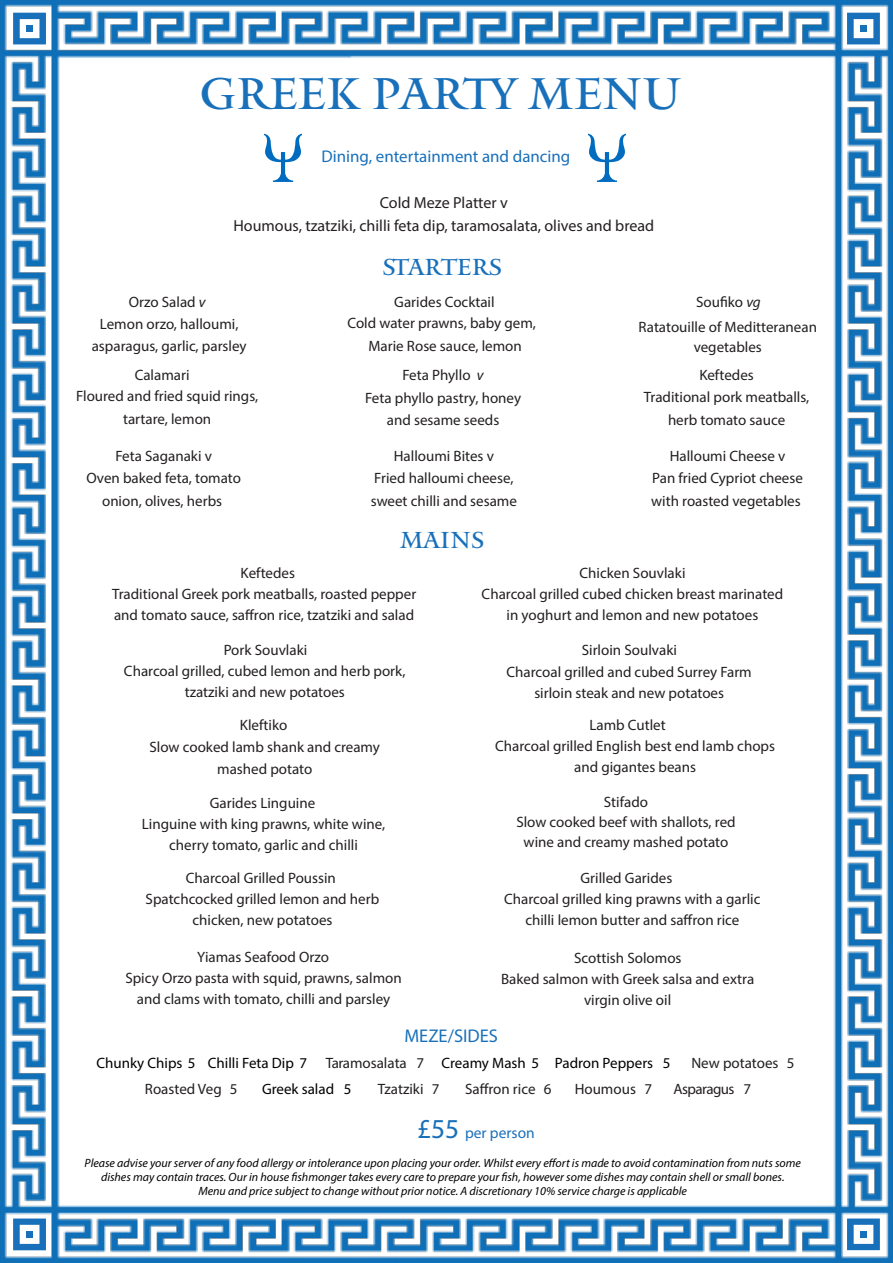
<style>
.page{position:relative;width:893px;height:1263px;background:#fff}
.page>*{position:absolute;margin:0;border:0;box-sizing:border-box;transform-origin:0 0}
.t1{font:43.95px "Mantinia";color:#1970ba}
.t2{font:22.95px "Mantinia";color:#1970ba}
.t3{font:18.45px "Myriad Pro";color:#1970ba}
.t4{font:16.95px "Myriad Pro";color:#1970ba}
.t5{font:16.05px/23.4px "Myriad Pro";color:#231f20;text-align:center}
.t6{font:15.45px "Myriad Pro";color:#1970ba}
.t7{font:15px/22.5px "Myriad Pro";color:#231f20;text-align:center}
.t8{font:15px "Myriad Pro";color:#000}
.t9{font:15px "Myriad Pro";letter-spacing:-.04em;color:#231f20}
.t10{font:italic 12px/14.4px "Myriad Pro";color:#000;text-align:center}
.s1{font-style:italic}
.s2{font-size:27.45px}
</style>
<div class="page">
<img style="left:0;top:0;width:893px;height:1263px">
<svg style="left:847px;top:13px;width:33px;height:31px"></svg>
<div style="left:860px;top:25px;width:7px;height:7px;background:#1970ba"></div>
<svg style="left:847px;top:1218px;width:33px;height:32px"></svg>
<div style="left:860px;top:1231px;width:7px;height:6px;background:#1970ba"></div>
<svg style="left:13px;top:1218px;width:33px;height:32px"></svg>
<div style="left:26px;top:1231px;width:7px;height:6px;background:#1970ba"></div>
<svg style="left:13px;top:13px;width:33px;height:31px"></svg>
<div style="left:26px;top:25px;width:7px;height:7px;background:#1970ba"></div>
<svg style="left:264px;top:134px;width:38px;height:48px"></svg>
<svg style="left:588px;top:134px;width:38px;height:48px"></svg>
<h1 class="t1" style="left:200px;top:66px;width:483px">GREEK PARTY MENU</h1>
<p class="t4" style="left:321px;top:146px;width:250px">Dining, entertainment and dancing</p>
<p class="t5" style="left:233px;top:190px;width:422px">Cold Meze Platter v<br>Houmous, tzatziki, chilli feta dip, taramosalata, olives and bread</p>
<p class="t7" style="left:92px;top:291px;width:156px;line-height:22px">Orzo Salad <span class="s1">v<br></span>Lemon orzo, halloumi, asparagus, garlic, parsley</p>
<p class="t7" style="left:135px;top:363px;width:56px">Calamari</p>
<p class="t7" style="left:76px;top:385px;width:184px">Floured and fried squid rings,</p>
<p class="t7" style="left:123px;top:407px;width:90px">tartare, lemon</p>
<p class="t7" style="left:86px;top:444px;width:156px">Feta Saganaki v<br>Oven baked feta, tomato onion, olives, herbs</p>
<h2 class="t2" style="left:383px;top:253px;width:121px">STARTERS</h2>
<p class="t7" style="left:348px;top:291px;width:190px;line-height:21.1px">Garides Cocktail<br>Cold water prawns, baby gem,</p>
<p class="t7" style="left:368px;top:335px;width:155px">Marie Rose sauce, lemon</p>
<p class="t7" style="left:365px;top:364px;width:158px">Feta Phyllo <span class="s1">v<br></span>Feta phyllo pastry, honey and sesame seeds</p>
<p class="t7" style="left:371px;top:444px;width:148px">Halloumi Bites v<br>Fried halloumi cheese, sweet chilli and sesame</p>
<h2 class="t2" style="left:400px;top:525px;width:86px">MAINS</h2>
<p class="t7" style="left:639px;top:290px;width:180px;line-height:24.3px">Soufiko <span class="s1">vg<br></span>Ratatouille of Meditteranean</p>
<p class="t7" style="left:694px;top:336px;width:70px">vegetables</p>
<p class="t7" style="left:644px;top:363px;width:167px">Keftedes<br>Traditional pork meatballs, herb tomato sauce</p>
<p class="t7" style="left:651px;top:444px;width:153px">Halloumi Cheese v<br>Pan fried Cypriot cheese with roasted vegetables</p>
<p class="t7" style="left:112px;top:562px;width:306px;line-height:21px">Keftedes<br>Traditional Greek pork meatballs, roasted pepper and tomato sauce, saffron rice, tzatziki and salad</p>
<p class="t7" style="left:124px;top:639px;width:283px;line-height:20.9px">Pork Souvlaki<br>Charcoal grilled, cubed lemon and herb pork, tzatziki and new potatoes</p>
<p class="t7" style="left:150px;top:714px;width:232px;line-height:21.6px">Kleftiko<br>Slow cooked lamb shank and creamy mashed potato</p>
<p class="t7" style="left:142px;top:792px;width:245px;line-height:20.9px">Garides Linguine<br>Linguine with king prawns, white wine, cherry tomato, garlic and chilli</p>
<p class="t7" style="left:146px;top:867px;width:235px;line-height:21px">Charcoal Grilled Poussin<br>Spatchcocked grilled lemon and herb chicken, new potatoes</p>
<p class="t7" style="left:125px;top:946px;width:278px;line-height:21.1px">Yiamas Seafood Orzo<br>Spicy Orzo pasta with squid, prawns, salmon and clams with tomato, chilli and parsley</p>
<p class="t7" style="left:482px;top:562px;width:303px;line-height:20.9px">Chicken Souvlaki<br>Charcoal grilled cubed chicken breast marinated in yoghurt and lemon and new potatoes</p>
<p class="t7" style="left:507px;top:639px;width:247px;line-height:21.3px">Sirloin Soulvaki<br>Charcoal grilled and cubed Surrey Farm sirloin steak and new potatoes</p>
<p class="t7" style="left:589px;top:714px;width:78px">Lamb Cutlet</p>
<p class="t7" style="left:495px;top:735px;width:281px">Charcoal grilled English best end lamb chops</p>
<p class="t7" style="left:574px;top:756px;width:123px">and gigantes beans</p>
<p class="t7" style="left:516px;top:792px;width:221px;line-height:20px">Stifado<br>Slow cooked beef with shallots, red wine and creamy mashed potato</p>
<p class="t7" style="left:580px;top:867px;width:93px">Grilled Garides</p>
<p class="t7" style="left:504px;top:888px;width:258px">Charcoal grilled king prawns with a garlic</p>
<p class="t7" style="left:525px;top:909px;width:216px">chilli lemon butter and saffron rice</p>
<p class="t7" style="left:501px;top:947px;width:255px;line-height:21.1px">Scottish Solomos<br>Baked salmon with Greek salsa and extra virgin olive oil</p>
<p class="t3" style="left:404px;top:1024px;width:95px">MEZE/SIDES</p>
<p class="t8" style="left:96px;top:1053px;width:101px">Chunky Chips 5</p>
<p class="t8" style="left:208px;top:1054px;width:101px">Chilli Feta Dip 7</p>
<p class="t7" style="left:326px;top:1051px;width:100px">Taramosalata 7</p>
<p class="t8" style="left:262px;top:1080px;width:91px">Greek salad 5</p>
<p class="t8" style="left:441px;top:1054px;width:99px">Creamy Mash 5</p>
<p class="t8" style="left:555px;top:1054px;width:117px">Padron Peppers 5</p>
<p class="t7" style="left:691px;top:1051px;width:104px">New potatoes 5</p>
<p class="t7" style="left:145px;top:1078px;width:94px">Roasted Veg 5</p>
<p class="t7" style="left:465px;top:1078px;width:88px">Saffron rice 6</p>
<p class="t9" style="left:674px;top:1080px;width:79px">Asparagus 7</p>
<p class="t7" style="left:378px;top:1078px;width:63px">Tzatziki 7</p>
<p class="t7" style="left:575px;top:1078px;width:79px">Houmous 7</p>
<p class="t6" style="left:417px;top:1123px;width:119px"><span class="s2">£55</span> per person</p>
<p class="t10" style="left:85px;top:1155px;width:718px">Please advise your server of any food allergy or intolerance upon placing your order. Whilst every effort is made to avoid contamination from nuts some dishes may contain traces. Our in house fishmonger takes every care to prepare your fish, however some dishes may contain shell or small bones.<br>Menu and price subject to change without prior notice. A discretionary 10% service charge is applicable</p>
</div>
